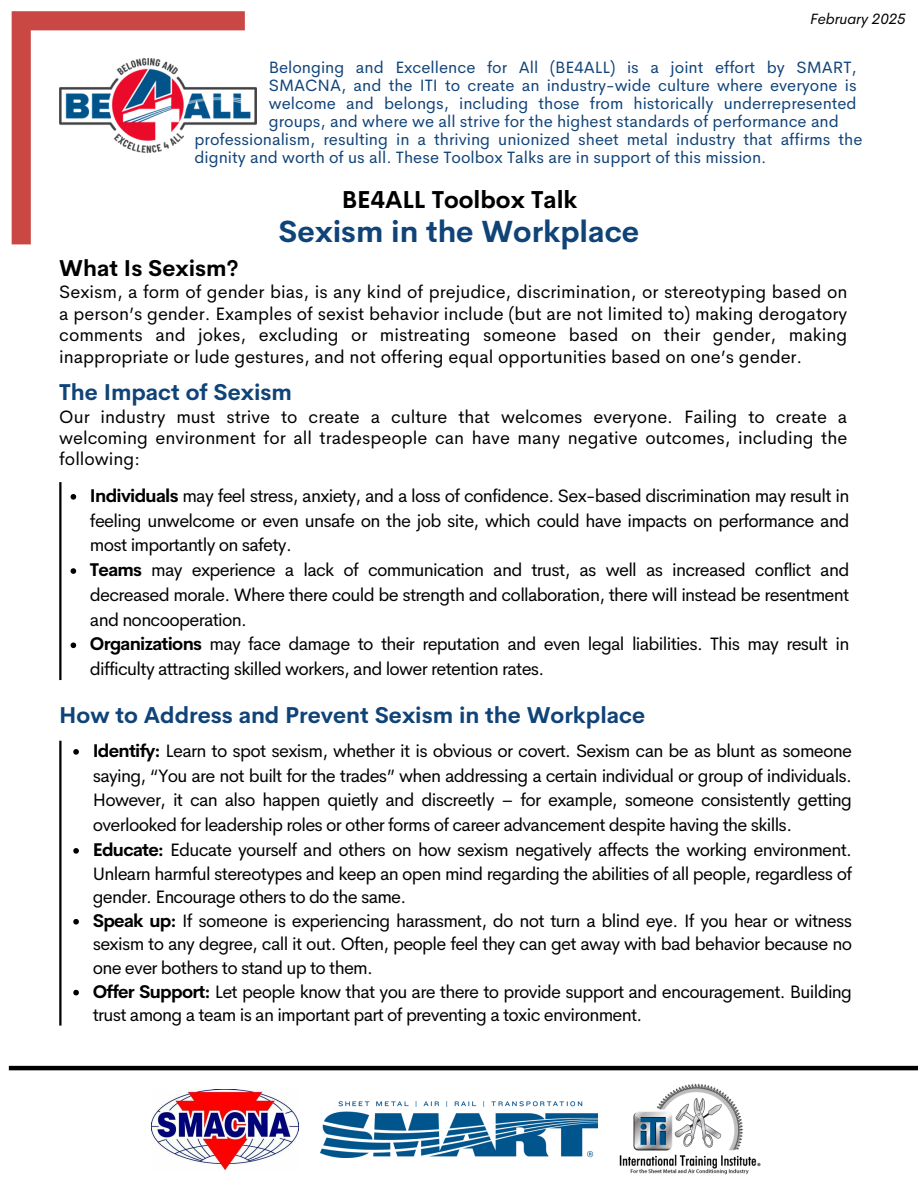
<style>
.page{position:relative;width:918px;height:1188px;background:#fff}
.page>*{position:absolute;margin:0;border:0;box-sizing:border-box;transform-origin:0 0}
.t1{font:700 30px "Cerebri Sans";color:#104378}
.t2{font:700 24px "Cerebri Sans";color:#000}
.t3{font:700 22.5px "Cerebri Sans";color:#104378}
.t4{font:700 22.5px "Cerebri Sans";color:#000}
.t5{font:18px/24.8px "Cerebri Sans";letter-spacing:-.04em;color:#000;text-align:justify}
.t6{font:16.5px/18px "Cerebri Sans";color:#104378;text-align:justify}
.t7{font:italic 15px "Cerebri Sans";color:#000}
.s1{font-weight:700}
</style>
<div class="page">
<svg style="left:12px;top:11px;width:233px;height:233px"></svg>
<img style="left:59px;top:59px;width:197px;height:93px">
<img style="left:151px;top:1089px;width:148px;height:80px">
<img style="left:619px;top:1083px;width:142px;height:92px">
<img style="left:320px;top:1101px;width:277px;height:56px">
<hr style="left:9px;top:1066px;width:909px;height:4px;background:#000">
<svg style="left:73px;top:749px;width:6px;height:6px"></svg>
<svg style="left:73px;top:848px;width:6px;height:6px"></svg>
<svg style="left:73px;top:919px;width:6px;height:6px"></svg>
<svg style="left:73px;top:990px;width:6px;height:5px"></svg>
<hr style="left:59px;top:741px;width:3px;height:285px;background:#000">
<svg style="left:71px;top:494px;width:5px;height:6px"></svg>
<svg style="left:71px;top:568px;width:5px;height:6px"></svg>
<svg style="left:71px;top:643px;width:5px;height:5px"></svg>
<hr style="left:59px;top:482px;width:3px;height:198px;background:#000">
<p class="t7" style="left:810px;top:9px;width:97px">February 2025</p>
<p class="t6" style="left:269px;top:58px;width:589px">Belonging and Excellence for All (BE4ALL) is a joint effort by SMART, SMACNA, and the ITI to create an industry-wide culture where everyone is welcome and belongs, including those from historically underrepresented groups, and where we all strive for the highest standards of performance and</p>
<h3 class="t6" style="left:194px;top:130px;width:670px">professionalism, resulting in a thriving unionized sheet metal industry that affirms the dignity and worth of us all. These Toolbox Talks are in support of this mission.</h3>
<p class="t2" style="left:342px;top:184px;width:237px">BE4ALL Toolbox Talk</p>
<p class="t1" style="left:279px;top:212px;width:362px">Sexism in the Workplace</p>
<h2 class="t4" style="left:59px;top:253px;width:181px">What Is Sexism?</h2>
<h2 class="t5" style="left:59px;top:281px;width:790px;line-height:21.3px">Sexism, a form of gender bias, is any kind of prejudice, discrimination, or stereotyping based on a person’s gender. Examples of sexist behavior include (but are not limited to) making derogatory comments and jokes, excluding or mistreating someone based on their gender, making inappropriate or lude gestures, and not offering equal opportunities based on one’s gender.</h2>
<p class="t3" style="left:59px;top:378px;width:234px">The Impact of Sexism</p>
<p class="t5" style="left:59px;top:406px;width:790px;line-height:21.3px">Our industry must strive to create a culture that welcomes everyone. Failing to create a welcoming environment for all tradespeople can have many negative outcomes, including the following:</p>
<h2 class="t5" style="left:90px;top:483px;width:761px"><span class="s1">Individuals</span> may feel stress, anxiety, and a loss of confidence. Sex-based discrimination may result in feeling unwelcome or even unsafe on the job site, which could have impacts on performance and most importantly on safety.</h2>
<p class="t5" style="left:90px;top:557px;width:761px"><span class="s1">Teams</span> may experience a lack of communication and trust, as well as increased conflict and decreased morale. Where there could be strength and collaboration, there will instead be resentment and noncooperation.</p>
<p class="t5" style="left:90px;top:632px;width:761px"><span class="s1">Organizations</span> may face damage to their reputation and even legal liabilities. This may result in difficulty attracting skilled workers, and lower retention rates.</p>
<p class="t3" style="left:59px;top:700px;width:587px">How to Address and Prevent Sexism in the Workplace</p>
<h1 class="t5" style="left:93px;top:738px;width:761px"><span class="s1">Identify:</span> Learn to spot sexism, whether it is obvious or covert. Sexism can be as blunt as someone saying, “You are not built for the trades” when addressing a certain individual or group of individuals.<br>However, it can also happen quietly and discreetly – for example, someone consistently getting overlooked for leadership roles or other forms of career advancement despite having the skills.</h1>
<h3 class="t5" style="left:93px;top:838px;width:761px;line-height:23.7px"><span class="s1">Educate:</span> Educate yourself and others on how sexism negatively affects the working environment.<br>Unlearn harmful stereotypes and keep an open mind regarding the abilities of all people, regardless of gender. Encourage others to do the same.</h3>
<h3 class="t5" style="left:93px;top:909px;width:761px;line-height:23.7px"><span class="s1">Speak up:</span> If someone is experiencing harassment, do not turn a blind eye. If you hear or witness sexism to any degree, call it out. Often, people feel they can get away with bad behavior because no one ever bothers to stand up to them.</h3>
<p class="t5" style="left:93px;top:980px;width:761px;line-height:23.7px"><span class="s1">Offer Support:</span> Let people know that you are there to provide support and encouragement. Building trust among a team is an important part of preventing a toxic environment.</p>
</div>
